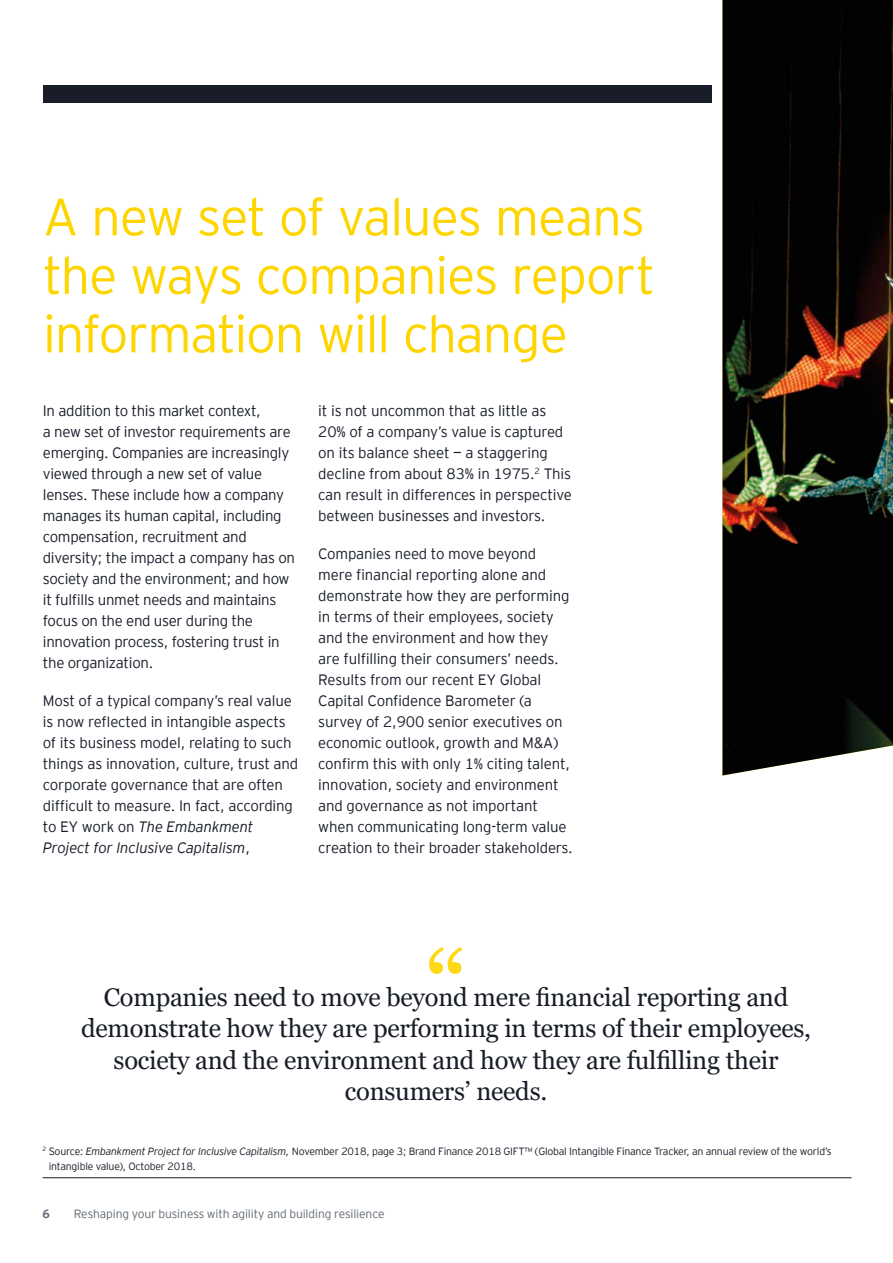
<style>
.page{position:relative;width:893px;height:1263px;background:#fff}
.page>*{position:absolute;margin:0;border:0;box-sizing:border-box;transform-origin:0 0}
.t1{font:102px "Georgia Pro";color:#ffd817}
.t2{font:300 52.5px/58.5px "EY Interstate";letter-spacing:-.025em;color:#ffd500}
.t3{font:25.5px/31.5px "Georgia Pro";letter-spacing:-.01em;color:#181d29;text-align:center}
.t4{font:300 15px/21px "EY Interstate";letter-spacing:-.015em;color:#181d29}
.t5{font:300 12px "EY Interstate";letter-spacing:-.01em;color:#606973}
.t6{font:700 12px "EY Interstate";color:#606973}
.t7{font:300 10.5px/15px "EY Interstate";letter-spacing:-.02em;color:#181d29}
.s1{font-style:italic}
</style>
<div class="page">
<img style="left:722px;top:0;width:171px;height:775px">
<div style="left:43px;top:85px;width:669px;height:17px;background:#181d29"></div>
<hr style="left:43px;top:1177px;width:808px;height:1px;background:#181d29">
<h2 class="t2" style="left:43px;top:184px;width:614px">A new set of values means the ways companies report information will change</h2>
<p class="t4" style="left:43px;top:399px;width:254px">In addition to this market context,<br>a new set of investor requirements are emerging. Companies are increasingly viewed through a new set of value lenses. These include how a company manages its human capital, including compensation, recruitment and diversity; the impact a company has on society and the environment; and how it fulfills unmet needs and maintains focus on the end user during the innovation process, fostering trust in the organization.</p>
<p class="t4" style="left:43px;top:689px;width:257px">Most of a typical company’s real value is now reflected in intangible aspects of its business model, relating to such things as innovation, culture, trust and corporate governance that are often difficult to measure. In fact, according to EY work on <span class="s1">The Embankment Project for Inclusive Capitalism</span>,</p>
<p class="t4" style="left:318px;top:399px;width:255px">it is not uncommon that as little as 20% of a company’s value is captured on its balance sheet — a staggering decline from about 83% in 1975.<sup>2</sup> This can result in differences in perspective between businesses and investors.</p>
<p class="t4" style="left:318px;top:542px;width:256px">Companies need to move beyond mere financial reporting alone and demonstrate how they are performing in terms of their employees, society and the environment and how they are fulfilling their consumers’ needs.<br>Results from our recent EY Global Capital Confidence Barometer (a survey of 2,900 senior executives on economic outlook, growth and M&amp;A) confirm this with only 1% citing talent, innovation, society and environment and governance as not important when communicating long-term value creation to their broader stakeholders.</p>
<h1 class="t1" style="left:425px;top:929px;width:43px">“</h1>
<h3 class="t3" style="left:81px;top:982px;width:731px">Companies need to move beyond mere financial reporting and demonstrate how they are performing in terms of their employees, society and the environment and how they are fulfilling their consumers’ needs.</h3>
<p class="t7" style="left:49px;top:1143px;width:785px;text-indent:-6px"><sup>2</sup> Source: <span class="s1">Embankment Project for Inclusive Capitalism,</span> November 2018, page 3; Brand Finance 2018 GIFT™ (Global Intangible Finance Tracker, an annual review of the world’s intangible value), October 2018.</p>
<p class="t6" style="left:42px;top:1205px;width:9px">6</p>
<p class="t5" style="left:74px;top:1205px;width:312px">Reshaping your business with agility and building resilience</p>
</div>
